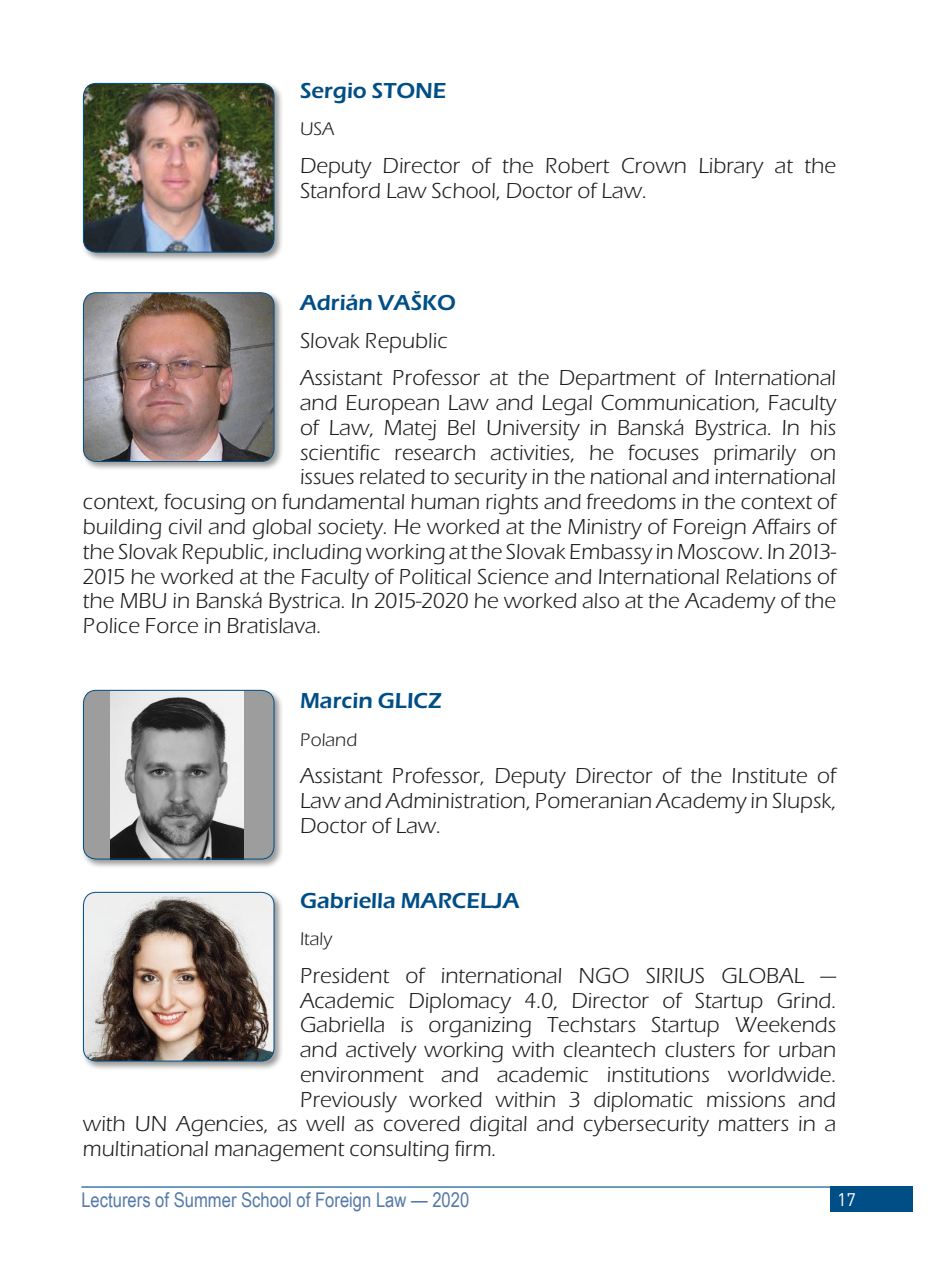
<style>
.page{position:relative;width:932px;height:1270px;background:#fff}
.page>*{position:absolute;margin:0;border:0;box-sizing:border-box;transform-origin:0 0}
.t1{font:21.38px/24.8px "Eras Book ITC";color:#1d1d1b}
.t2{font:700 21.38px "Eras Book ITC";color:#004e86}
.t3{font:20.25px "Arial Narrow";color:#5479a8}
.t4{font:18px "Eras Book ITC";color:#1d1d1b}
.t5{font:18px "DIN Pro";color:#fff}
</style>
<div class="page">
<div style="left:829px;top:1186px;width:83px;height:25px;background:#004e86"></div>
<hr style="left:81px;top:1186px;width:771px;height:1px;background:#004e86">
<div style="left:81px;top:81px;width:202px;height:181px;background:#1d1d1b;opacity:.45"></div>
<img style="left:83px;top:83px;width:191px;height:169px">
<div style="left:83px;top:83px;width:191px;height:169px;border:1px solid #004e86;border-radius:13px"></div>
<div style="left:81px;top:290px;width:202px;height:181px;background:#1d1d1b;opacity:.45"></div>
<img style="left:83px;top:293px;width:191px;height:168px">
<div style="left:83px;top:292px;width:191px;height:170px;border:1px solid #004e86;border-radius:13px"></div>
<div style="left:81px;top:688px;width:202px;height:180px;background:#1d1d1b;opacity:.45"></div>
<div style="left:83px;top:690px;width:191px;height:169px;background:#9d9d9d;border-radius:13px"></div>
<img style="left:110px;top:691px;width:133px;height:166px">
<div style="left:83px;top:689px;width:191px;height:170px;border:1px solid #004e86;border-radius:13px"></div>
<div style="left:81px;top:889px;width:202px;height:181px;background:#1d1d1b;opacity:.45"></div>
<img style="left:83px;top:892px;width:191px;height:168px">
<div style="left:83px;top:891px;width:191px;height:170px;border:1px solid #004e86;border-radius:13px"></div>
<p class="t2" style="left:300px;top:78px;width:148px">Sergio STONE</p>
<p class="t4" style="left:300px;top:119px;width:36px">USA</p>
<p class="t1" style="left:300px;top:153px;width:537px">Deputy Director of the Robert Crown Library at the<br>Stanford Law School, Doctor of Law.</p>
<p class="t2" style="left:300px;top:290px;width:157px">Adrián VAŠKO</p>
<p class="t1" style="left:300px;top:322px;width:537px;line-height:37.6px">Slovak Republic<br>Assistant Professor at the Department of International</p>
<p class="t1" style="left:300px;top:390px;width:537px">and European Law and Legal Communication, Faculty</p>
<p class="t1" style="left:300px;top:415px;width:537px">of Law, Matej Bel University in Banská Bystrica. In his</p>
<p class="t1" style="left:300px;top:440px;width:537px">scientific research activities, he focuses primarily on</p>
<p class="t1" style="left:300px;top:465px;width:537px">issues related to security in the national and international</p>
<p class="t1" style="left:83px;top:489px;width:754px">context, focusing on fundamental human rights and freedoms in the context of</p>
<p class="t1" style="left:83px;top:514px;width:754px">building civil and global society. He worked at the Ministry of Foreign Affairs of</p>
<p class="t1" style="left:83px;top:539px;width:754px">the Slovak Republic, including working at the Slovak Embassy in Moscow. In 2013-</p>
<p class="t1" style="left:83px;top:564px;width:754px">2015 he worked at the Faculty of Political Science and International Relations of</p>
<p class="t1" style="left:83px;top:588px;width:754px">the MBU in Banská Bystrica. In 2015-2020 he worked also at the Academy of the</p>
<p class="t1" style="left:83px;top:613px;width:240px">Police Force in Bratislava.</p>
<p class="t2" style="left:300px;top:688px;width:143px">Marcin GLICZ</p>
<p class="t4" style="left:300px;top:728px;width:59px">Poland</p>
<p class="t1" style="left:300px;top:763px;width:537px;text-align:justify">Assistant Professor, Deputy Director of the Institute of Law and Administration, Pomeranian Academy in Slupsk, Doctor of Law.</p>
<p class="t2" style="left:300px;top:887px;width:221px">Gabriella MARCELJA</p>
<p class="t4" style="left:300px;top:928px;width:34px">Italy</p>
<p class="t1" style="left:300px;top:963px;width:537px">President of international NGO SIRIUS GLOBAL —</p>
<p class="t1" style="left:300px;top:987px;width:537px">Academic Diplomacy 4.0, Director of Startup Grind.</p>
<p class="t1" style="left:300px;top:1012px;width:537px">Gabriella is organizing Techstars Startup Weekends</p>
<p class="t1" style="left:300px;top:1037px;width:537px">and actively working with cleantech clusters for urban</p>
<p class="t1" style="left:300px;top:1062px;width:537px">environment and academic institutions worldwide.</p>
<p class="t1" style="left:300px;top:1086px;width:537px">Previously worked within 3 diplomatic missions and</p>
<p class="t1" style="left:83px;top:1111px;width:754px">with UN Agencies, as well as covered digital and cybersecurity matters in a</p>
<p class="t1" style="left:83px;top:1136px;width:414px">multinational management consulting firm.</p>
<p class="t3" style="left:81px;top:1185px;width:389px">Lecturers of Summer School of Foreign Law — 2020</p>
<p class="t5" style="left:836px;top:1184px;width:20px">17</p>
</div>
